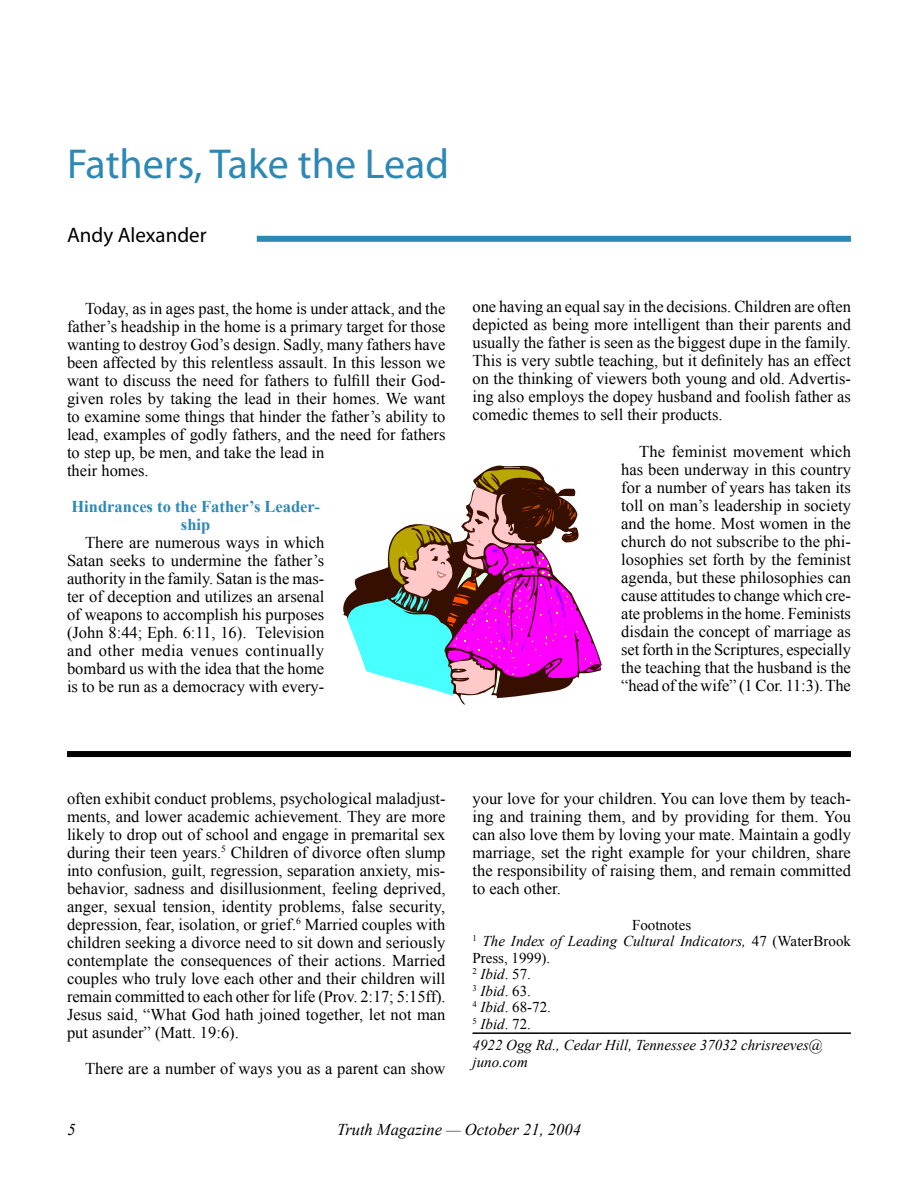
<style>
.page{position:relative;width:918px;height:1188px;background:#fff}
.page>*{position:absolute;margin:0;border:0;box-sizing:border-box;transform-origin:0 0}
.t1{font:42px "Myriad Pro";color:#2c88b5}
.t2{font:21px "Myriad Pro";color:#000}
.t3{font:16.5px/18px "Times New Roman";color:#000;text-align:justify}
.t4{font:700 16.5px/18px "Times New Roman";color:#2c88b5;text-align:center}
.t5{font:italic 16.5px "Times New Roman";color:#000}
.t6{font:15px/16.5px "Times New Roman";color:#000}
.t7{font:italic 15px/16.5px "Times New Roman";color:#000}
.s1{font-style:italic}
</style>
<div class="page">
<div style="left:257px;top:236px;width:594px;height:6px;background:#2c88b5"></div>
<hr style="left:472px;top:1032px;width:379px;height:2px;background:#000">
<div style="left:67px;top:751px;width:784px;height:6px;background:#000"></div>
<svg style="left:347px;top:467px;width:254px;height:229px"></svg>
<h1 class="t1" style="left:67px;top:138px;width:384px">Fathers, Take the Lead</h1>
<p class="t2" style="left:67px;top:222px;width:141px">Andy Alexander</p>
<p class="t3" style="left:67px;top:299px;width:380px;text-align:left;text-indent:18px">Today, as in ages past, the home is under attack, and the father’s headship in the home is a primary target for those wanting to destroy God’s design. Sadly, many fathers have been affected by this relentless assault. In this lesson we want to discuss the need for fathers to fulfill their God&shy;given roles by taking the lead in their homes. We want to examine some things that hinder the father’s ability to lead, examples of godly fathers, and the need for fathers to step up, be men, and take the lead in<br>their homes.</p>
<p class="t4" style="left:71px;top:497px;width:250px">Hindrances to the Father’s Leader&shy;ship</p>
<p class="t3" style="left:67px;top:533px;width:259px;text-indent:18px">There are numerous ways in which Satan seeks to undermine the father’s authority in the family. Satan is the mas&shy;ter of deception and utilizes an arsenal of weapons to accomplish his purposes (John 8:44; Eph. 6:11, 16). Television and other media venues continually bombard us with the idea that the home is to be run as a democracy with every-</p>
<p class="t3" style="left:472px;top:298px;width:380px">one having an equal say in the decisions. Children are often depicted as being more intelligent than their parents and usually the father is seen as the biggest dupe in the family.<br>This is very subtle teaching, but it definitely has an effect on the thinking of viewers both young and old. Advertis&shy;ing also employs the dopey husband and foolish father as comedic themes to sell their products.</p>
<p class="t3" style="left:621px;top:442px;width:231px;text-indent:18px">The feminist movement which has been underway in this country for a number of years has taken its toll on man’s leadership in society and the home. Most women in the church do not subscribe to the phi&shy;losophies set forth by the feminist agenda, but these philosophies can cause attitudes to change which cre&shy;ate problems in the home. Feminists disdain the concept of marriage as set forth in the Scriptures, especially the teaching that the husband is the “head of the wife” (1 Cor. 11:3). The</p>
<p class="t3" style="left:67px;top:789px;width:380px">often exhibit conduct problems, psychological maladjust&shy;ments, and lower academic achievement. They are more likely to drop out of school and engage in premarital sex during their teen years.<sup>5</sup> Children of divorce often slump into confusion, guilt, regression, separation anxiety, mis&shy;behavior, sadness and disillusionment, feeling deprived, anger, sexual tension, identity problems, false security, depression, fear, isolation, or grief.<sup>6</sup> Married couples with children seeking a divorce need to sit down and seriously contemplate the consequences of their actions. Married couples who truly love each other and their children will remain committed to each other for life (Prov. 2:17; 5:15ff).<br>Jesus said, “What God hath joined together, let not man put asunder” (Matt. 19:6).</p>
<p class="t3" style="left:85px;top:1059px;width:362px">There are a number of ways you as a parent can show</p>
<p class="t3" style="left:473px;top:789px;width:380px">your love for your children. You can love them by teach&shy;ing and training them, and by providing for them. You can also love them by loving your mate. Maintain a godly marriage, set the right example for your children, share the responsibility of raising them, and remain committed to each other.</p>
<p class="t6" style="left:472px;top:916px;width:380px;text-indent:160px">Footnotes<br><sup>1</sup> <span class="s1">The Index of Leading Cultural Indicators,</span> 47 (WaterBrook<br>Press, 1999).<br><sup>2</sup> <span class="s1">Ibid</span>. 57.<br><sup>3</sup> <span class="s1">Ibid</span>. 63.<br><sup>4</sup> <span class="s1">Ibid</span>. 68-72.<br><sup>5</sup> <span class="s1">Ibid</span>. 72.</p>
<p class="t7" style="left:472px;top:1037px;width:352px">4922 Ogg Rd., Cedar Hill, Tennessee 37032 chrisreeves@ juno.com</p>
<p class="t5" style="left:68px;top:1118px;width:10px">5</p>
<p class="t5" style="left:337px;top:1118px;width:245px">Truth Magazine — October 21, 2004</p>
</div>
